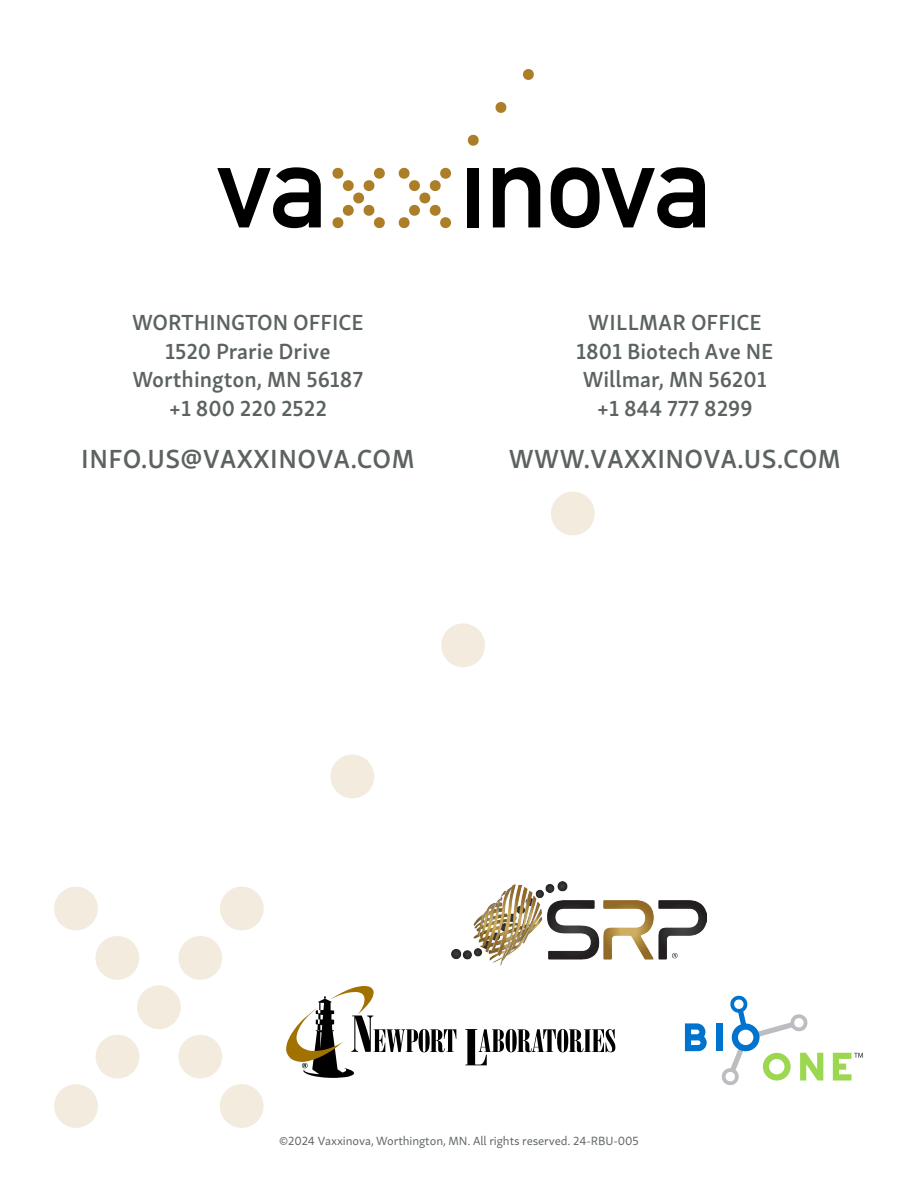
<style>
.page{position:relative;width:918px;height:1188px;background:#fff}
.page>*{position:absolute;margin:0;border:0;box-sizing:border-box;transform-origin:0 0}
.t1{font:600 27px "Skolar Sans Latn";letter-spacing:.02em;color:#5c6262}
.t2{font:600 22.5px "Skolar Sans Latn";color:#5c6262}
.t3{font:600 22.5px "Skolar Sans Latn";letter-spacing:.02em;color:#5c6262}
.t4{font:12.3px "Skolar Sans Latn Ex";letter-spacing:-.01em;color:#626867;scale:.93 1}
</style>
<div class="page">
<svg style="left:330px;top:754px;width:44px;height:45px"></svg>
<svg style="left:441px;top:623px;width:44px;height:44px"></svg>
<svg style="left:54px;top:886px;width:210px;height:242px"></svg>
<svg style="left:551px;top:492px;width:44px;height:44px"></svg>
<svg style="left:217px;top:167px;width:104px;height:61px"></svg>
<div style="left:467px;top:168px;width:12px;height:59px;background:#000001"></div>
<svg style="left:493px;top:167px;width:47px;height:60px"></svg>
<svg style="left:551px;top:167px;width:154px;height:61px"></svg>
<svg style="left:467px;top:134px;width:12px;height:12px"></svg>
<svg style="left:495px;top:102px;width:12px;height:11px"></svg>
<svg style="left:398px;top:167px;width:54px;height:61px"></svg>
<svg style="left:332px;top:167px;width:53px;height:61px"></svg>
<svg style="left:523px;top:69px;width:11px;height:11px"></svg>
<img style="left:451px;top:882px;width:256px;height:84px">
<svg style="left:465px;top:1029px;width:151px;height:37px"></svg>
<svg style="left:286px;top:986px;width:170px;height:92px"></svg>
<svg style="left:685px;top:1023px;width:22px;height:28px"></svg>
<div style="left:716px;top:1023px;width:6px;height:28px;background:#0073ce"></div>
<svg style="left:721px;top:995px;width:102px;height:91px"></svg>
<svg style="left:833px;top:1053px;width:30px;height:27px"></svg>
<p class="t2" style="left:132px;top:305px;width:233px">WORTHINGTON OFFICE</p>
<p class="t2" style="left:165px;top:333px;width:167px">1520 Prarie Drive</p>
<p class="t2" style="left:132px;top:362px;width:232px">Worthington, MN 56187</p>
<p class="t2" style="left:169px;top:390px;width:160px">+1 800 220 2522</p>
<p class="t1" style="left:81px;top:438px;width:335px">INFO.US@VAXXINOVA.COM</p>
<p class="t3" style="left:588px;top:305px;width:175px">WILLMAR OFFICE</p>
<p class="t2" style="left:576px;top:333px;width:198px">1801 Biotech Ave NE</p>
<p class="t2" style="left:583px;top:362px;width:186px">Willmar, MN 56201</p>
<p class="t2" style="left:597px;top:390px;width:157px">+1 844 777 8299</p>
<p class="t1" style="left:509px;top:438px;width:333px">WWW.VAXXINOVA.US.COM</p>
<p class="t4" style="left:279px;top:1131px;width:388px">©2024 Vaxxinova, Worthington, MN. All rights reserved. 24-RBU-005</p>
</div>
